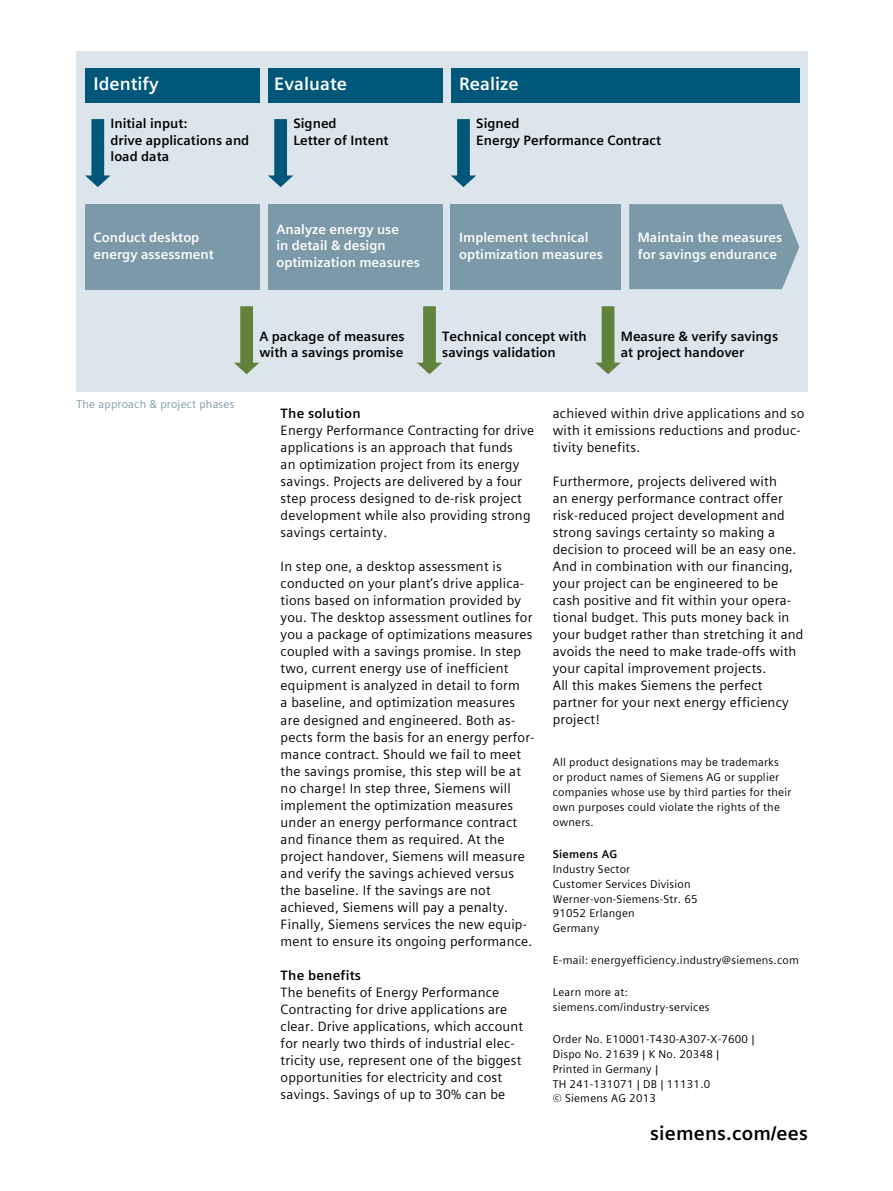
<style>
.page{position:relative;width:893px;height:1191px;background:#fff}
.page>*{position:absolute;margin:0;border:0;box-sizing:border-box;transform-origin:0 0}
.t1{font:700 19.5px "Siemens Sans Global";letter-spacing:.01em;color:#000}
.t2{font:700 18px "Siemens Sans Global";color:#fff}
.t3{font:13.5px/17px "Siemens Sans Global";letter-spacing:.015em;color:#000}
.t4{font:700 13.5px/16.5px "Siemens Sans Global";color:#000}
.t5{font:700 13.5px/16.5px "Siemens Sans Global";color:#fff}
.t6{font:11.25px/14.9px "Siemens Sans Global";letter-spacing:.02em;color:#000}
.t7{font:11.25px "Siemens Sans Global";letter-spacing:.02em;color:#7b99a9}
.t8{font:700 11.25px "Siemens Sans Global";letter-spacing:.02em;color:#000}
</style>
<div class="page">
<div style="left:77px;top:51px;width:731px;height:340px;background:#dce5eb"></div>
<svg style="left:85px;top:119px;width:26px;height:68px"></svg>
<svg style="left:268px;top:119px;width:25px;height:68px"></svg>
<svg style="left:234px;top:306px;width:25px;height:68px"></svg>
<svg style="left:417px;top:306px;width:25px;height:68px"></svg>
<svg style="left:595px;top:306px;width:26px;height:68px"></svg>
<svg style="left:451px;top:119px;width:25px;height:68px"></svg>
<div style="left:85px;top:68px;width:174px;height:34px;background:#005779"></div>
<div style="left:268px;top:68px;width:174px;height:34px;background:#005779"></div>
<div style="left:451px;top:68px;width:348px;height:34px;background:#005779"></div>
<div style="left:85px;top:204px;width:174px;height:85px;background:#7b99a9"></div>
<div style="left:268px;top:204px;width:174px;height:85px;background:#7b99a9"></div>
<div style="left:451px;top:204px;width:170px;height:85px;background:#7b99a9"></div>
<div style="left:629px;top:204px;width:170px;height:85px;background:#7b99a9"></div>
<h2 class="t2" style="left:94px;top:70px;width:67px">Identify</h2>
<h2 class="t2" style="left:274px;top:70px;width:74px">Evaluate</h2>
<h2 class="t2" style="left:459px;top:70px;width:61px">Realize</h2>
<p class="t4" style="left:111px;top:116px;width:140px">Initial input:<br>drive applications and load data</p>
<p class="t4" style="left:293px;top:116px;width:97px">Signed<br>Letter of Intent</p>
<p class="t4" style="left:476px;top:116px;width:186px">Signed<br>Energy Performance Contract</p>
<p class="t5" style="left:94px;top:229px;width:122px">Conduct desktop energy assessment</p>
<p class="t5" style="left:276px;top:221px;width:145px">Analyze energy use<br>in -detail &amp; design optimization measures</p>
<p class="t5" style="left:459px;top:229px;width:145px">Implement technical optimization measures</p>
<p class="t5" style="left:638px;top:229px;width:146px">Maintain the measures for savings endurance</p>
<p class="t7" style="left:77px;top:395px;width:159px">The approach &amp; project phases</p>
<p class="t4" style="left:259px;top:328px;width:147px">A package of measures with a savings promise</p>
<p class="t4" style="left:442px;top:328px;width:146px">Technical concept with savings validation</p>
<p class="t4" style="left:621px;top:328px;width:159px">Measure &amp; verify savings at project handover</p>
<p class="t4" style="left:281px;top:405px;width:82px">The solution</p>
<p class="t3" style="left:281px;top:422px;width:255px">Energy Performance Contracting for drive applications is an approach that funds<br>an optimization project from its energy savings. Projects are delivered by a four step process designed to de-risk project development while also providing strong savings certainty.</p>
<p class="t3" style="left:281px;top:558px;width:255px">In step one, a desktop assessment is conducted on your plant’s drive applica&shy;tions based on information provided by you. The desktop assessment outlines for you a package of optimizations measures coupled with a savings promise. In step two, current energy use of inefficient equipment is analyzed in detail to form<br>a baseline, and optimization measures are designed and engineered. Both as&shy;pects form the basis for an energy perfor&shy;mance contract. Should we fail to meet the savings promise, this step will be at no charge! In step three, Siemens will implement the optimization measures under an energy performance contract and finance them as required. At the project handover, Siemens will measure and verify the savings achieved versus the baseline. If the savings are not achieved, Siemens will pay a penalty.<br>Finally, Siemens services the new equip&shy;ment to ensure its ongoing performance.</p>
<p class="t4" style="left:281px;top:967px;width:82px">The benefits</p>
<p class="t3" style="left:281px;top:983px;width:244px">The benefits of Energy Performance Contracting for drive applications are clear. Drive applications, which account for nearly two thirds of industrial elec&shy;tricity use, represent one of the biggest opportunities for electricity and cost savings. Savings of up to 30% can be</p>
<p class="t3" style="left:553px;top:405px;width:253px">achieved within drive applications and so with it emissions reductions and produc&shy;tivity benefits.</p>
<p class="t3" style="left:553px;top:473px;width:252px">Furthermore, projects delivered with<br>an energy performance contract offer risk-reduced project development and strong savings certainty so making a decision to proceed will be an easy one.<br>And in combination with our financing, your project can be engineered to be cash positive and fit within your opera&shy;tional budget. This puts money back in your budget rather than stretching it and avoids the need to make trade-offs with your capital improvement projects.<br>All this makes Siemens the perfect partner for your next energy efficiency project!</p>
<p class="t6" style="left:553px;top:755px;width:240px">All product designations may be trademarks or product names of Siemens AG or supplier companies whose use by third parties for their own purposes could violate the rights of the owners.</p>
<p class="t8" style="left:553px;top:845px;width:66px">Siemens AG</p>
<p class="t6" style="left:553px;top:861px;width:146px">Industry Sector<br>Customer Services Division<br>Werner-von-Siemens-Str. 65<br>91052 Erlangen<br>Germany</p>
<p class="t6" style="left:553px;top:953px;width:247px">E-mail: energyefficiency.industry@siemens.com</p>
<p class="t6" style="left:553px;top:984px;width:158px">Learn more at: siemens.com/industry-services</p>
<p class="t6" style="left:553px;top:1031px;width:203px">Order No. E10001-T430-A307-X-7600 |<br>Dispo No. 21639 | K No. 20348 |<br>Printed in Germany |<br>TH 241-131071 | DB | 11131.0<br>© Siemens AG 2013</p>
<h1 class="t1" style="left:650px;top:1118px;width:159px">siemens.com/ees</h1>
</div>
